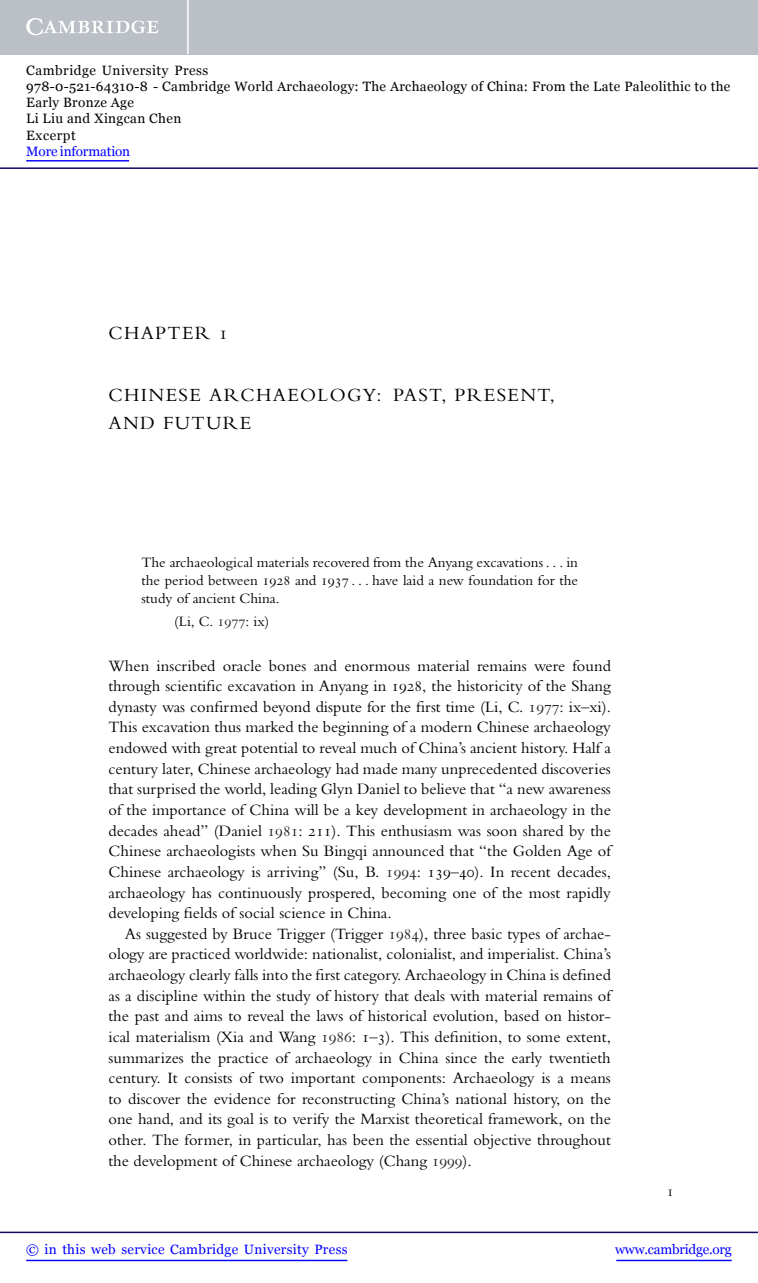
<style>
.page{position:relative;width:758px;height:1283px;background:#fff}
.page>*{position:absolute;margin:0;border:0;box-sizing:border-box;transform-origin:0 0}
.t1{font:19.5px/28.3px "Bembo";letter-spacing:.07em;color:#000}
.t2{font:16.5px/20.5px "Bembo";color:#000;text-align:justify}
.t3{font:15px/18px "Bembo";color:#000;text-align:justify}
.t4{font:15px "Bembo SC";color:#000}
.t5{font:13.5px/16.2px "Georgia";letter-spacing:.025em;color:#000}
.t6{font:13.5px "Georgia";letter-spacing:.025em;color:#00f}
.t7{font:13.5px "Georgia";letter-spacing:-.015em;color:#00f}
.t8{font:13.5px "Georgia";letter-spacing:-.01em;color:#00f}
.s1{font-family:"Bembo SC"}
.s2{font-family:"Bembo SC";color:#231f20}
</style>
<div class="page">
<div style="left:0;top:0;width:757px;height:54px;background:#bac0c6"></div>
<svg style="left:26px;top:18px;width:132px;height:17px"></svg>
<hr style="left:187px;top:0;width:2px;height:54px;background:#fff">
<hr style="left:0;top:167px;width:757px;height:2px;background:#150666">
<hr style="left:616px;top:1259px;width:115px;height:2px;background:#00f">
<hr style="left:0;top:1231px;width:757px;height:2px;background:#150666">
<hr style="left:26px;top:1259px;width:321px;height:2px;background:#00f">
<hr style="left:26px;top:160px;width:103px;height:1px;background:#00f">
<p class="t5" style="left:26px;top:62px;width:705px">Cambridge University Press<br>978-0-521-64310-8 - Cambridge World Archaeology: The Archaeology of China: From the Late Paleolithic to the Early Bronze Age<br>Li Liu and Xingcan Chen<br>Excerpt</p>
<p class="t8" style="left:26px;top:143px;width:105px">More information</p>
<p class="t1" style="left:108px;top:320px;width:121px">CHAPTER <span class="s1">1</span></p>
<p class="t1" style="left:108px;top:382px;width:447px">CHINESE ARCHAEOLOGY: PAST, PRESENT,<br>AND FUTURE</p>
<p class="t3" style="left:141px;top:555px;width:438px">The archaeological materials recovered from the Anyang excavations . . . in the period between <span class="s1">1928</span> and <span class="s1">1937</span> . . . have laid a new foundation for the study of ancient China.</p>
<p class="t3" style="left:174px;top:613px;width:96px">(Li, C. <span class="s2">1977</span>: ix)</p>
<p class="t2" style="left:108px;top:656px;width:504px">When inscribed oracle bones and enormous material remains were found through scientific excavation in Anyang in <span class="s1">1928</span>, the historicity of the Shang dynasty was confirmed beyond dispute for the first time (Li, C. <span class="s2">1977</span>: ix–xi).<br>This excavation thus marked the beginning of a modern Chinese archaeology endowed with great potential to reveal much of China’s ancient history. Half a century later, Chinese archaeology had made many unprecedented discoveries that surprised the world, leading Glyn Daniel to believe that “a new awareness of the importance of China will be a key development in archaeology in the decades ahead” (Daniel <span class="s2">1981</span>: <span class="s1">211</span>). This enthusiasm was soon shared by the Chinese archaeologists when Su Bingqi announced that “the Golden Age of Chinese archaeology is arriving” (Su, B. <span class="s2">1994</span>: <span class="s1">139</span>–<span class="s1">40</span>). In recent decades, archaeology has continuously prospered, becoming one of the most rapidly developing fields of social science in China.</p>
<p class="t2" style="left:108px;top:925px;width:504px;text-indent:16px">As suggested by Bruce Trigger (Trigger <span class="s2">1984</span>), three basic types of archae&shy;ology are practiced worldwide: nationalist, colonialist, and imperialist. China’s archaeology clearly falls into the first category. Archaeology in China is defined as a discipline within the study of history that deals with material remains of the past and aims to reveal the laws of historical evolution, based on histor&shy;ical materialism (Xia and Wang <span class="s2">1986</span>: <span class="s1">1</span>–<span class="s1">3</span>). This definition, to some extent, summarizes the practice of archaeology in China since the early twentieth century. It consists of two important components: Archaeology is a means to discover the evidence for reconstructing China’s national history, on the one hand, and its goal is to verify the Marxist theoretical framework, on the other. The former, in particular, has been the essential objective throughout the development of Chinese archaeology (Chang <span class="s2">1999</span>).</p>
<p class="t4" style="left:666px;top:1185px;width:9px">1</p>
<p class="t6" style="left:26px;top:1242px;width:323px">© in this web service Cambridge University Press</p>
<p class="t7" style="left:615px;top:1242px;width:118px">www.cambridge.org</p>
</div>
